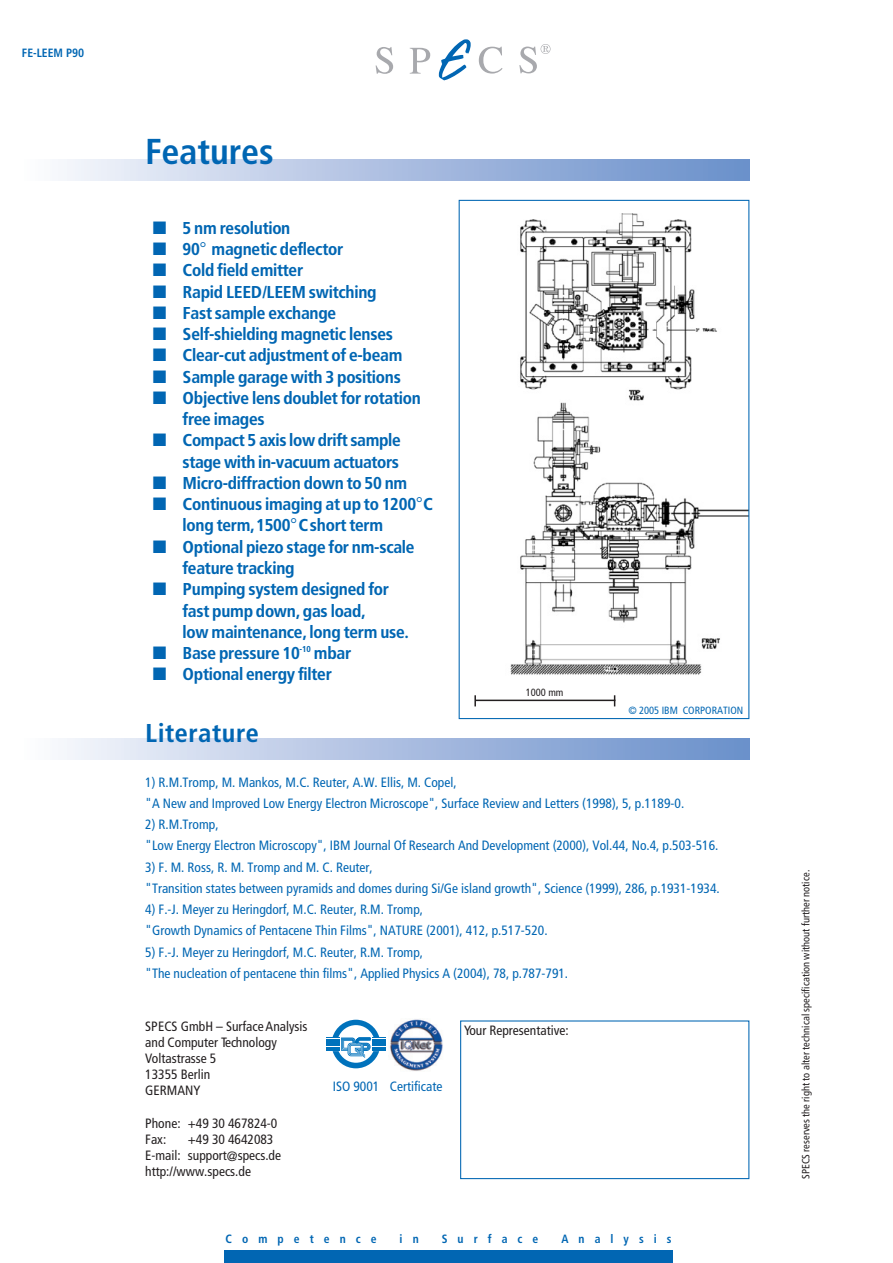
<style>
.page{position:relative;width:893px;height:1263px;background:#fff}
.page>*{position:absolute;margin:0;border:0;box-sizing:border-box;transform-origin:0 0}
.t1{font:700 condensed 36px "Frutiger";color:#0166b3}
.t2{font:27px "Frutiger Bol Con";letter-spacing:.025em;color:#0166b3}
.t3{font:18px/21.3px "Frutiger Bol Con";letter-spacing:-.015em;color:#0166b3}
.t4{font:condensed 13.5px/21.3px "Frutiger";color:#0166b3}
.t5{font:condensed 13.5px/16.2px "Frutiger";color:#231f20}
.t6{font:700 condensed 12px "Frutiger";letter-spacing:.865em;color:#0166b3}
.t7{font:700 condensed 12px "Frutiger";color:#0166b3}
.t8{font:condensed 10.5px "Frutiger";color:#231f20}
.t9{font:condensed 10.5px "Frutiger";color:#0166b3}
.s1{font-weight:300;font-stretch:normal}
</style>
<div class="page">
<div style="left:22px;top:159px;width:727px;height:22px;background:linear-gradient(to right,#faf9fd,#668cc9)"></div>
<div style="left:460px;top:1020px;width:289px;height:159px;border:1px solid #0166b3"></div>
<svg style="left:375px;top:47px;width:18px;height:27px"></svg>
<svg style="left:410px;top:48px;width:20px;height:26px"></svg>
<svg style="left:479px;top:47px;width:23px;height:27px"></svg>
<svg style="left:519px;top:44px;width:31px;height:29px"></svg>
<svg style="left:439px;top:39px;width:31px;height:41px"></svg>
<div style="left:224px;top:1250px;width:448px;height:13px;background:#0166b3"></div>
<div style="left:22px;top:738px;width:727px;height:21px;background:linear-gradient(to right,#faf9fd,#668cc9)"></div>
<img style="left:510px;top:214px;width:237px;height:461px">
<div style="left:458px;top:200px;width:291px;height:519px;border:1px solid #0166b3"></div>
<hr style="left:475px;top:700px;width:140px;height:1px;background:#231f20">
<svg style="left:474px;top:695px;width:2px;height:11px"></svg>
<svg style="left:326px;top:1020px;width:60px;height:48px"></svg>
<svg style="left:390px;top:1019px;width:53px;height:52px"></svg>
<p class="t7" style="left:22px;top:48px;width:64px">FE-LEEM P90</p>
<h1 class="t1" style="left:145px;top:137px;width:130px">Features</h1>
<h3 class="t3" style="left:153px;top:219px;width:139px">■ 5 nm resolution</h3>
<h3 class="t3" style="left:153px;top:240px;width:192px">■ 90 magnetic deflector</h3>
<h3 class="t3" style="left:153px;top:261px;width:152px">■ Cold field emitter</h3>
<h3 class="t3" style="left:153px;top:282px;width:225px">■ Rapid LEED/LEEM switching</h3>
<h3 class="t3" style="left:153px;top:304px;width:185px">■ Fast sample exchange</h3>
<h3 class="t3" style="left:153px;top:325px;width:242px">■ Self-shielding magnetic lenses</h3>
<h3 class="t3" style="left:153px;top:346px;width:251px">■ Clear-cut adjustment of e-beam</h3>
<h3 class="t3" style="left:153px;top:367px;width:249px">■ Sample garage with 3 positions</h3>
<h3 class="t3" style="left:182px;top:389px;width:240px;text-indent:-30px">■ Objective lens doublet for rotation free images</h3>
<h3 class="t3" style="left:153px;top:431px;width:249px;text-align:right">■ Compact 5 axis low drift sample stage with in-vacuum actuators</h3>
<h3 class="t3" style="left:153px;top:474px;width:256px">■ Micro-diffraction down to 50 nm</h3>
<h3 class="t3" style="left:182px;top:495px;width:252px;text-indent:-30px">■ Continuous imaging at up to 1200 C long term, 1500 C short term</h3>
<h3 class="t3" style="left:182px;top:538px;width:233px;text-indent:-30px">■ Optional piezo stage for nm-scale feature tracking</h3>
<h3 class="t3" style="left:182px;top:580px;width:228px;text-indent:-30px">■ Pumping system designed for fast pump down, gas load,<br>low maintenance, long term use.</h3>
<h3 class="t3" style="left:153px;top:644px;width:200px">■ Base pressure 10<sup>-10</sup> mbar</h3>
<h3 class="t3" style="left:153px;top:665px;width:180px">■ Optional energy filter</h3>
<h2 class="t2" style="left:145px;top:722px;width:115px">Literature</h2>
<p class="t8" style="left:525px;top:688px;width:39px">1000 mm</p>
<p class="t9" style="left:628px;top:706px;width:116px">© 2005 IBM CORPORATION</p>
<p class="t4" style="left:145px;top:772px;width:540px">1) R.M.Tromp, M. Mankos, M.C. Reuter, A.W. Ellis, M. Copel,<br>"A New and Improved Low Energy Electron Microscope", Surface Review and Letters (1998), 5, p.1189-0.</p>
<p class="t4" style="left:145px;top:815px;width:574px">2) R.M.Tromp,<br>"Low Energy Electron Microscopy", IBM Journal Of Research And Development (2000), Vol.44, No.4, p.503-516.</p>
<p class="t4" style="left:145px;top:857px;width:576px">3) F. M. Ross, R. M. Tromp and M. C. Reuter,<br>"Transition states between pyramids and domes during Si/Ge island growth", Science (1999), 286, p.1931-1934.</p>
<p class="t4" style="left:145px;top:900px;width:404px">4) F.-J. Meyer zu Heringdorf, M.C. Reuter, R.M. Tromp,<br>"Growth Dynamics of Pentacene Thin Films", NATURE (2001), 412, p.517-520.</p>
<p class="t4" style="left:145px;top:942px;width:424px">5) F.-J. Meyer zu Heringdorf, M.C. Reuter, R.M. Tromp,<br>"The nucleation of pentacene thin films", Applied Physics A (2004), 78, p.787-791.</p>
<p class="t5" style="left:145px;top:1019px;width:164px">SPECS GmbH – Surface Analysis and Computer Technology<br>Voltastrasse 5<br>13355 Berlin<br>GERMANY</p>
<p class="t5" style="left:145px;top:1116px;width:134px">Phone: +49 30 467824-0<br>Fax:</p>
<p class="t5" style="left:145px;top:1132px;width:137px;text-indent:43px">+49 30 4642083<br>E-mail: support<span class="s1">@</span>specs.de http://www.specs.de</p>
<p class="t4" style="left:333px;top:1077px;width:111px">ISO 9001 Certificate</p>
<p class="t5" style="left:464px;top:1023px;width:106px">Your Representative:</p>
<p class="t6" style="left:225px;top:1234px;width:152px">Competence</p>
<p class="t6" style="left:399px;top:1234px;width:21px">i n</p>
<p class="t6" style="left:441px;top:1234px;width:98px">Surface</p>
<p class="t6" style="left:561px;top:1234px;width:112px">Analysis</p>
<p class="t8" style="left:801px;top:1179px;width:311px;rotate:-90deg">SPECS reserves the right to alter technical specification without further notice.</p>
</div>
